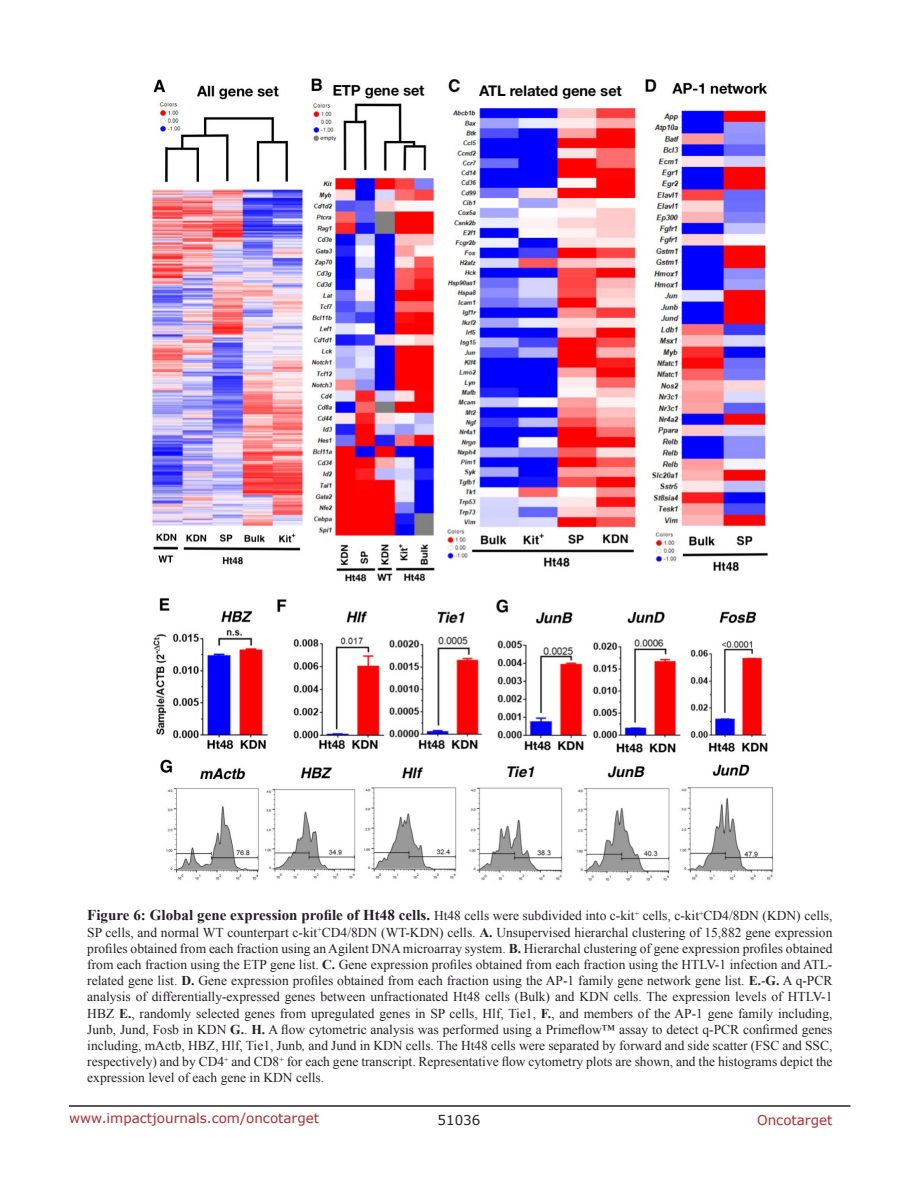
<style>
.page{position:relative;width:918px;height:1188px;background:#fff}
.page>*{position:absolute;margin:0;border:0;box-sizing:border-box;transform-origin:0 0}
.t1{font:13.5px/16.2px "Times New Roman";color:#221f22;text-align:justify}
.t2{font:13.5px "Verdana";color:#ac2b31}
.t3{font:13.5px "Verdana";color:#221f22}
.s1{font-weight:700;font-size:15px}
.s2{font-weight:700}
.s3{font-style:italic}
</style>
<div class="page">
<hr style="left:69px;top:1105px;width:781px;height:2px;background:#231f20">
<img style="left:151px;top:78px;width:622px;height:803px">
<p class="t1" style="left:87px;top:908px;width:747px"><span class="s1">Figure 6: Global gene expression profile of Ht48 cells.</span> Ht48 cells were subdivided into c-kit<sup>+</sup> cells, c-kit<sup>+</sup>CD4/8DN (KDN) cells, SP cells, and normal WT counterpart c-kit<sup>+</sup>CD4/8DN (WT-KDN) cells. <span class="s2">A.</span> Unsupervised hierarchal clustering of 15,882 gene expression profiles obtained from each fraction using an Agilent DNA microarray system. <span class="s2">B.</span> Hierarchal clustering of gene expression profiles obtained from each fraction using the ETP gene list. <span class="s2">C.</span> Gene expression profiles obtained from each fraction using the HTLV-1 infection and ATL&shy;related gene list. <span class="s2">D.</span> Gene expression profiles obtained from each fraction using the AP-1 family gene network gene list. <span class="s2">E.</span>-<span class="s2">G.</span> A q-PCR analysis of differentially-expressed genes between unfractionated Ht48 cells (Bulk) and KDN cells. The expression levels of HTLV-1<br>HBZ <span class="s2">E.</span>, randomly selected genes from upregulated genes in SP cells, Hlf, Tie1, <span class="s2">F.</span>, and members of the AP-1 gene family including, Junb, Jund, Fosb in KDN <span class="s2">G.</span>. <span class="s2">H.</span> A flow cytometric analysis was performed using a Primeflow™ assay to detect q-PCR confirmed genes including, mActb, HBZ, Hlf, Tie1, Junb<span class="s3">,</span> and Jund in KDN cells. The Ht48 cells were separated by forward and side scatter (FSC and SSC, respectively) and by CD4<sup>+</sup> and CD8<sup>+</sup> for each gene transcript. Representative flow cytometry plots are shown, and the histograms depict the expression level of each gene in KDN cells.</p>
<p class="t2" style="left:69px;top:1109px;width:252px">www.impactjournals.com/oncotarget</p>
<p class="t3" style="left:438px;top:1111px;width:44px">51036</p>
<p class="t2" style="left:757px;top:1111px;width:77px">Oncotarget</p>
</div>
